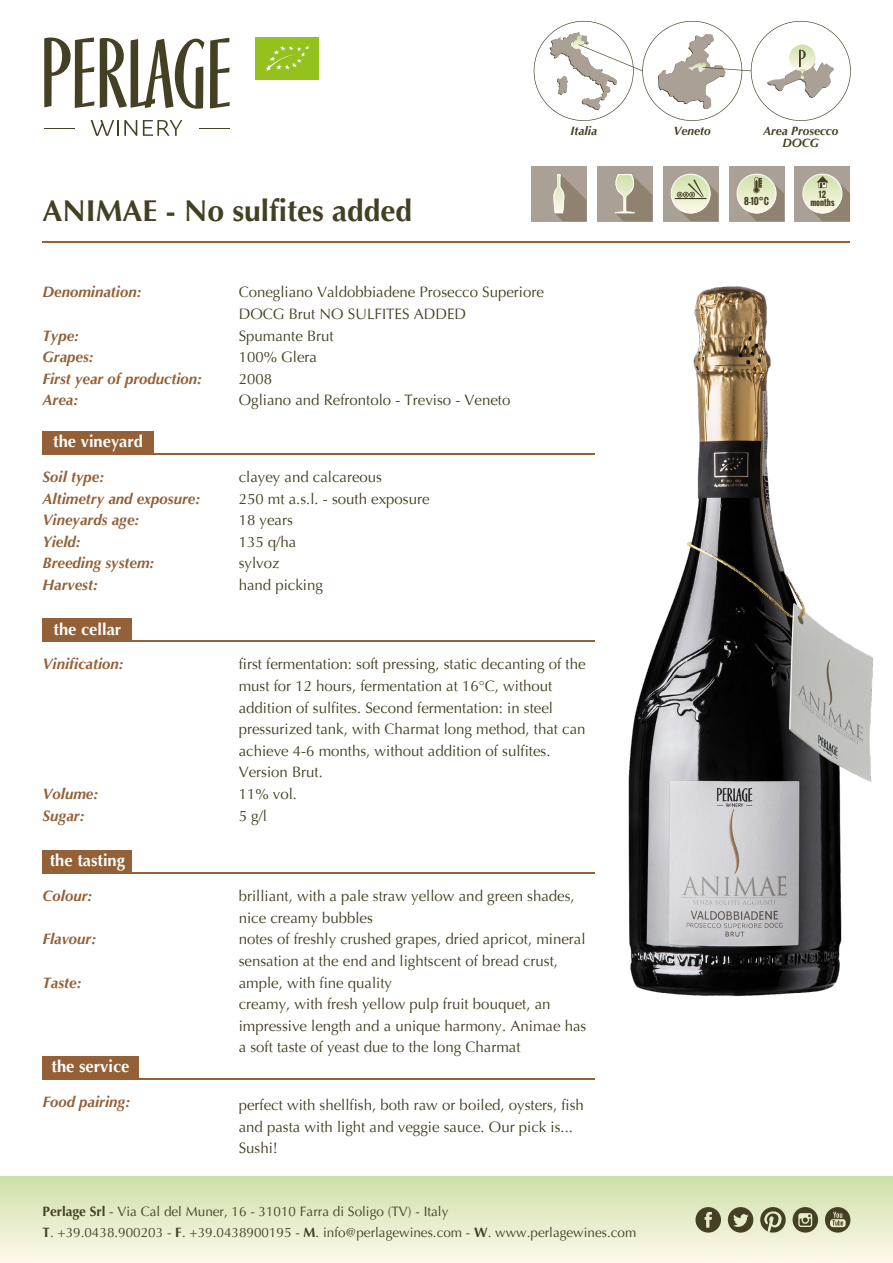
<style>
.page{position:relative;width:893px;height:1263px;background:#fff}
.page>*{position:absolute;margin:0;border:0;box-sizing:border-box;transform-origin:0 0}
.t1{font:700 30px "Optima";color:#444023}
.t2{font:700 16.5px "Optima";color:#fff}
.t3{font:15px/21.6px "Optima";color:#444023}
.t4{font:italic 700 15px/21.6px "Optima";color:#936037}
.t5{font:13.5px/21px "Optima";color:#444023}
.t6{font:italic 700 12px/12px "Optima";color:#444023;text-align:center}
.t7{font:700 9px "Oswald";color:#444023}
.t8{font:700 8.25px/8.2px "Oswald";color:#444023;text-align:center}
.s1{font-weight:700}
</style>
<div class="page">
<svg style="left:534px;top:21px;width:317px;height:100px"></svg>
<div style="left:597px;top:166px;width:55px;height:55px;background:#aaa096"></div>
<svg style="left:615px;top:174px;width:36px;height:20px"></svg>
<div style="left:531px;top:166px;width:55px;height:55px;background:#aaa096"></div>
<svg style="left:553px;top:174px;width:27px;height:20px"></svg>
<div style="left:663px;top:166px;width:55px;height:55px;background:#aaa096"></div>
<svg style="left:670px;top:174px;width:48px;height:20px"></svg>
<div style="left:729px;top:166px;width:55px;height:55px;background:#aaa096"></div>
<svg style="left:736px;top:174px;width:48px;height:20px"></svg>
<div style="left:795px;top:166px;width:55px;height:55px;background:#aaa096"></div>
<svg style="left:802px;top:174px;width:48px;height:20px"></svg>
<hr style="left:43px;top:242px;width:807px;height:1px;background:#936037">
<div style="left:43px;top:431px;width:111px;height:23px;background:#936037"></div>
<div style="left:43px;top:618px;width:89px;height:23px;background:#936037"></div>
<div style="left:43px;top:850px;width:89px;height:23px;background:#936037"></div>
<div style="left:43px;top:1056px;width:96px;height:23px;background:#936037"></div>
<hr style="left:43px;top:453px;width:552px;height:1px;background:#936037">
<hr style="left:43px;top:640px;width:552px;height:2px;background:#936037">
<hr style="left:43px;top:872px;width:552px;height:1px;background:#936037">
<hr style="left:43px;top:1078px;width:552px;height:1px;background:#936037">
<div style="left:0;top:1177px;width:893px;height:86px;background:linear-gradient(to bottom,#cde1a8,#fef8eb)"></div>
<svg style="left:695px;top:1207px;width:26px;height:25px"></svg>
<svg style="left:825px;top:1207px;width:25px;height:25px"></svg>
<svg style="left:793px;top:1207px;width:25px;height:25px"></svg>
<svg style="left:728px;top:1207px;width:25px;height:25px"></svg>
<svg style="left:760px;top:1207px;width:26px;height:25px"></svg>
<svg style="left:210px;top:38px;width:20px;height:71px"></svg>
<svg style="left:44px;top:37px;width:50px;height:71px"></svg>
<svg style="left:100px;top:38px;width:104px;height:71px"></svg>
<svg style="left:91px;top:120px;width:46px;height:16px"></svg>
<svg style="left:143px;top:120px;width:39px;height:16px"></svg>
<hr style="left:199px;top:128px;width:30px;height:1px;background:#444023">
<hr style="left:44px;top:128px;width:31px;height:1px;background:#444023">
<div style="left:255px;top:37px;width:64px;height:43px;background:#95c11f"></div>
<svg style="left:266px;top:46px;width:44px;height:26px"></svg>
<img style="left:432px;top:194px;width:441px;height:803px">
<h1 class="t1" style="left:43px;top:193px;width:371px">ANIMAE - No sulfites added</h1>
<p class="t4" style="left:43px;top:281px;width:101px">Denomination:</p>
<p class="t4" style="left:43px;top:325px;width:161px">Type:<br>Grapes:<br>First year of production:<br>Area:</p>
<p class="t2" style="left:53px;top:432px;width:91px">the vineyard</p>
<p class="t3" style="left:239px;top:282px;width:307px">Conegliano Valdobbiadene Prosecco Superiore<br>DOCG Brut NO SULFITES ADDED<br>Spumante Brut<br>100% Glera<br>2008<br>Ogliano and Refrontolo - Treviso - Veneto</p>
<p class="t4" style="left:43px;top:466px;width:159px">Soil type:<br>Altimetry and exposure:<br>Vineyards age:<br>Yield:<br>Breeding system:<br>Harvest:</p>
<p class="t3" style="left:239px;top:466px;width:192px">clayey and calcareous<br>250 mt a.s.l. - south exposure<br>18 years<br>135 q/ha<br>sylvoz<br>hand picking</p>
<p class="t2" style="left:54px;top:620px;width:69px">the cellar</p>
<p class="t6" style="left:570px;top:125px;width:28px">Italia</p>
<p class="t6" style="left:674px;top:125px;width:39px">Veneto</p>
<p class="t6" style="left:763px;top:125px;width:77px">Area Prosecco<br>DOCG</p>
<p class="t7" style="left:744px;top:195px;width:26px">8-10°C</p>
<p class="t8" style="left:810px;top:190px;width:26px">12 months</p>
<p class="t4" style="left:43px;top:653px;width:83px">Vinification:</p>
<p class="t4" style="left:43px;top:783px;width:57px">Volume:<br>Sugar:</p>
<p class="t2" style="left:50px;top:851px;width:77px">the tasting</p>
<p class="t4" style="left:43px;top:885px;width:52px">Colour:</p>
<p class="t4" style="left:43px;top:928px;width:55px">Flavour:</p>
<p class="t4" style="left:43px;top:971px;width:41px">Taste:</p>
<p class="t2" style="left:52px;top:1057px;width:79px">the service</p>
<p class="t4" style="left:43px;top:1091px;width:89px">Food pairing:</p>
<p class="t3" style="left:239px;top:654px;width:348px">first fermentation: soft pressing, static decanting of the must for 12 hours, fermentation at 16°C, without addition of sulfites. Second fermentation: in steel pressurized tank, with Charmat long method, that can achieve 4-6 months, without addition of sulfites.<br>Version Brut.<br>11% vol.<br>5 g/l</p>
<p class="t3" style="left:239px;top:885px;width:349px">brilliant, with a pale straw yellow and green shades, nice creamy bubbles<br>notes of freshly crushed grapes, dried apricot, mineral sensation at the end and lightscent of bread crust, ample, with fine quality<br>creamy, with fresh yellow pulp fruit bouquet, an impressive length and a unique harmony. Animae has a soft taste of yeast due to the long Charmat</p>
<p class="t3" style="left:239px;top:1094px;width:347px">perfect with shellfish, both raw or boiled, oysters, fish and pasta with light and veggie sauce. Our pick is...<br>Sushi!</p>
<p class="t5" style="left:43px;top:1201px;width:595px"><span class="s1">Perlage Srl</span> - Via Cal del Muner, 16 - 31010 Farra di Soligo (TV) - Italy<br><span class="s1">T</span>. +39.0438.900203 - <span class="s1">F</span>. +39.0438900195 - <span class="s1">M</span>. info@perlagewines.com - <span class="s1">W</span>. www.perlagewines.com</p>
</div>
